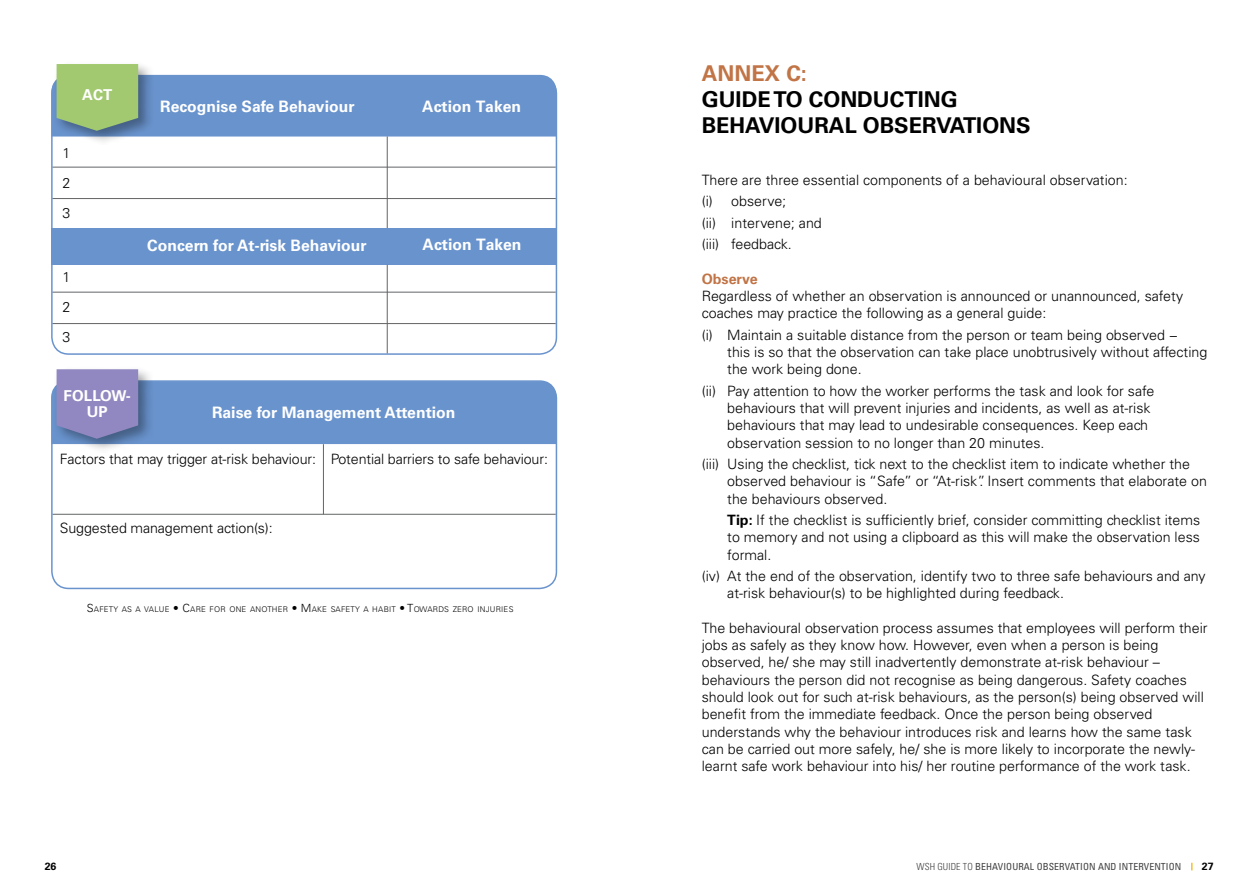
<style>
.page{position:relative;width:1259px;height:893px;background:#fff}
.page>*{position:absolute;margin:0;border:0;box-sizing:border-box;transform-origin:0 0}
.t1{font:700 21.75px/26.1px "Univers LT Std";color:#000}
.t2{font:700 21.75px "Univers LT Std";color:#c17446}
.t3{font:700 15.75px "Univers LT Std";color:#fff}
.t4{font:700 15px/15.3px "Univers LT Std";letter-spacing:.01em;color:#fff;text-align:center}
.t5{font:300 14.25px/17.2px "Univers LT Std";color:#000}
.t6{font:700 14.25px "Univers LT Std";color:#c17446}
.t7{font:700 10.5px "Univers LT Std";color:#000}
.t8{font:condensed 9.75px "Univers LT Std";letter-spacing:.01em;color:#414042}
.t9{font:300 7.8px "Univers LT Std";letter-spacing:.03em;color:#000}
.s1{font-size:11.25px}
.s2{font-weight:700}
.s3{font-weight:300}
</style>
<div class="page">
<div style="left:53px;top:61px;width:101px;height:84px;background:#000;opacity:.35"></div>
<svg style="left:52px;top:64px;width:505px;height:73px;background:#83a7c5"></svg>
<hr style="left:53px;top:167px;width:503px;height:1px;background:#636466">
<hr style="left:53px;top:198px;width:503px;height:1px;background:#636466">
<hr style="left:387px;top:136px;width:1px;height:92px;background:#636466">
<div style="left:52px;top:228px;width:505px;height:37px;background:#6993cd"></div>
<hr style="left:387px;top:265px;width:1px;height:88px;background:#636466">
<div style="left:51px;top:380px;width:506px;height:209px;border:2px solid #6993cd;border-radius:17px"></div>
<div style="left:53px;top:366px;width:101px;height:87px;background:#000;opacity:.35"></div>
<svg style="left:52px;top:369px;width:505px;height:75px;background:#819ed0"></svg>
<hr style="left:53px;top:514px;width:503px;height:1px;background:#636466">
<hr style="left:323px;top:444px;width:1px;height:70px;background:#636466">
<hr style="left:53px;top:292px;width:503px;height:1px;background:#636466">
<hr style="left:53px;top:323px;width:503px;height:1px;background:#636466">
<p class="t4" style="left:82px;top:87px;width:28px">Act</p>
<p class="t5" style="left:62px;top:138px;width:9px;line-height:30px;text-align:justify">1<br>2<br>3</p>
<p class="t5" style="left:62px;top:262px;width:9px;line-height:30px;text-align:justify">1<br>2<br>3</p>
<p class="t3" style="left:160px;top:97px;width:196px">Recognise Safe Behaviour</p>
<p class="t3" style="left:422px;top:97px;width:100px">Action Taken</p>
<p class="t3" style="left:147px;top:236px;width:221px">Concern for At-risk Behaviour</p>
<p class="t3" style="left:423px;top:235px;width:100px">Action Taken</p>
<p class="t4" style="left:64px;top:389px;width:69px">Fo llow&shy;up</p>
<p class="t5" style="left:60px;top:451px;width:258px">Factors that may trigger at-risk behaviour:</p>
<p class="t3" style="left:212px;top:403px;width:245px">Raise for Management Attention</p>
<p class="t5" style="left:331px;top:450px;width:219px">Potential barriers to safe behaviour:</p>
<p class="t5" style="left:60px;top:520px;width:214px">Suggested management action(s):</p>
<p class="t9" style="left:87px;top:604px;width:427px"><span class="s1">S</span>AFETY AS A VALUE <span class="s1">• C</span>ARE FOR ONE ANOTHER <span class="s1">• M</span>AKE SAFETY A HABIT <span class="s1">• T</span>OWARDS ZERO INJURIES</p>
<h1 class="t2" style="left:702px;top:60px;width:107px">Annex C:</h1>
<h1 class="t1" style="left:702px;top:86px;width:261px">Guide to Conducting<br>Behavioural Observatio</h1>
<h1 class="t1" style="left:999px;top:113px;width:29px">ns</h1>
<p class="t5" style="left:702px;top:169px;width:427px;line-height:21.5px">There are three essential components of a behavioural observation: (i) observe;<br>(ii) intervene; and<br>(iii) feedback.</p>
<p class="t6" style="left:702px;top:270px;width:57px">Observe</p>
<p class="t5" style="left:702px;top:287px;width:483px">Regardless of whether an observation is announced or unannounced, safety coaches may practice the following as a general guide:</p>
<p class="t5" style="left:727px;top:326px;width:481px;text-indent:-26px">(i) Maintain a suitable distance from the person or team being observed −<br>this is so that the observation can take place unobtrusively without affecting the work being done.</p>
<p class="t5" style="left:727px;top:382px;width:428px;text-indent:-26px">(ii) Pay attention to how the worker performs the task and look for safe behaviours that will prevent injuries and incidents, as well as at-risk behaviours that may lead to undesirable consequences. Keep each observation session to no longer than 20 minutes.</p>
<p class="t5" style="left:727px;top:455px;width:481px;text-indent:-26px">(iii) Using the checklist, tick next to the checklist item to indicate whether the observed behaviour is “Safe” or “At-risk”. Insert comments that elaborate on the behaviours observed.</p>
<p class="t5" style="left:727px;top:511px;width:474px;text-align:justify"><span class="s2">Tip:</span> If the checklist is sufficiently brief, consider committing checklist items to memory and not using a clipboard as this will make the observation less formal.</p>
<p class="t5" style="left:727px;top:567px;width:480px;text-indent:-26px">(iv) At the end of the observation, identify two to three safe behaviours and any at-risk behaviour(s) to be highlighted during feedback.</p>
<p class="t5" style="left:702px;top:619px;width:507px">The behavioural observation process assumes that employees will perform their jobs as safely as they know how. However, even when a person is being observed, he/ she may still inadvertently demonstrate at-risk behaviour – behaviours the person did not recognise as being dangerous. Safety coaches should look out for such at-risk behaviours, as the person(s) being observed will benefit from the immediate feedback. Once the person being observed understands why the behaviour introduces risk and learns how the same task can be carried out more safely, he/ she is more likely to incorporate the newly&shy;learnt safe work behaviour into his/ her routine performance of the work task.</p>
<p class="t7" style="left:45px;top:860px;width:13px">26</p>
<p class="t8" style="left:916px;top:860px;width:266px"><span class="s3">WSH GUIDE To</span> BEHAVIOURAL OBSERVATION AND I NTERVENTION</p>
<p class="t7" style="left:1201px;top:860px;width:13px">27</p>
</div>
